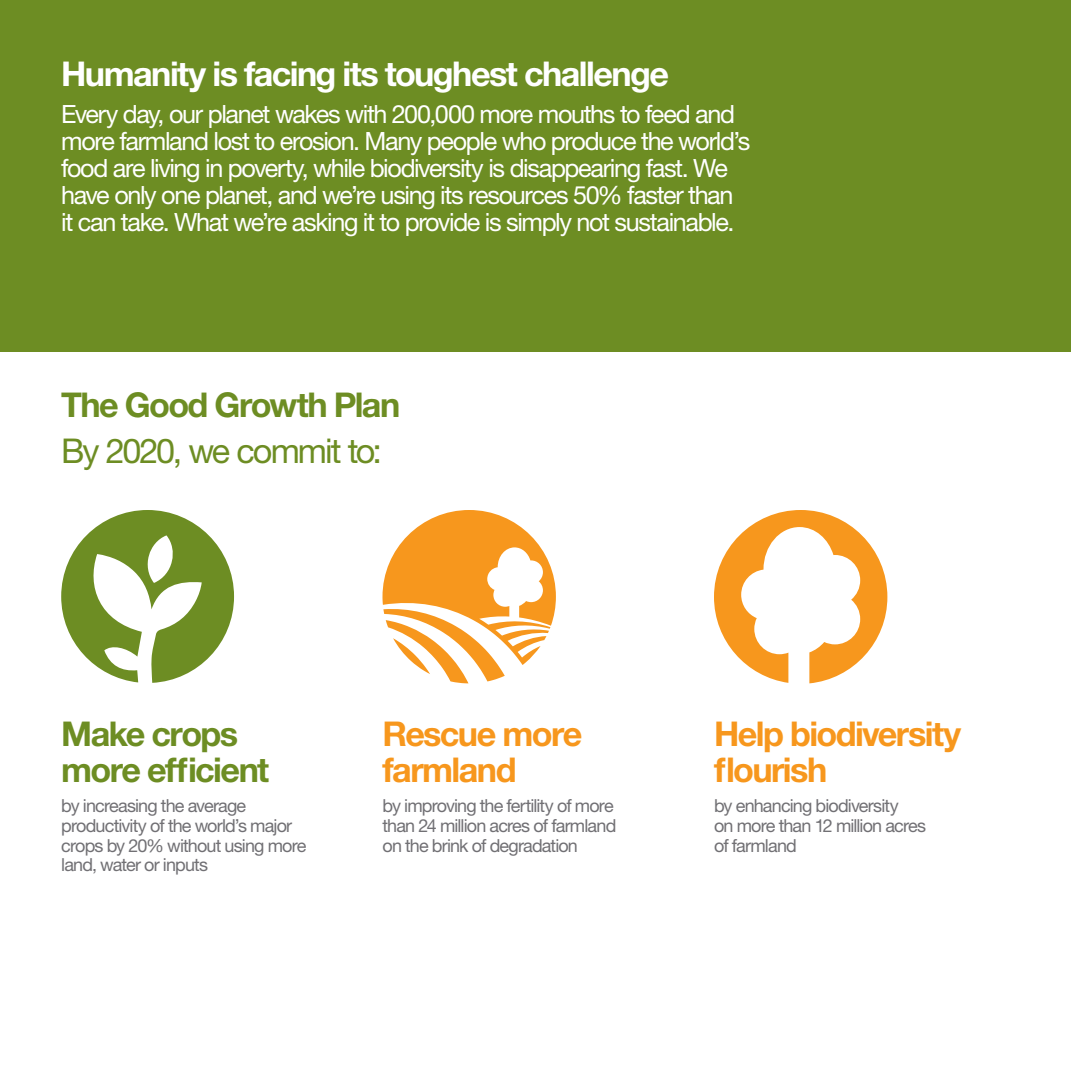
<style>
.page{position:relative;width:1071px;height:1071px;background:#fff}
.page>*{position:absolute;margin:0;border:0;box-sizing:border-box;transform-origin:0 0}
.t1{font:700 34.12px/36.1px "Helvetica Neue LT Std";letter-spacing:-.045em;color:#f7971d}
.t2{font:700 34.12px/36.1px "Helvetica Neue LT Std";letter-spacing:-.045em;color:#6d8d23}
.t3{font:700 34.12px "Helvetica Neue LT Std";letter-spacing:-.045em;color:#fff}
.t4{font:34.12px "Helvetica Neue LT Std";letter-spacing:-.055em;color:#6d8d23}
.t5{font:25.2px/26.9px "Helvetica Neue LT Std";letter-spacing:-.055em;color:#fff}
.t6{font:18.03px/19.8px "Helvetica Neue LT Std";letter-spacing:-.045em;color:#717074}
</style>
<div class="page">
<div style="left:0;top:0;width:1071px;height:352px;background:#6d8d23"></div>
<svg style="left:382px;top:510px;width:174px;height:173px"></svg>
<svg style="left:714px;top:510px;width:173px;height:173px"></svg>
<svg style="left:61px;top:510px;width:173px;height:173px"></svg>
<h1 class="t3" style="left:61px;top:52px;width:609px">Humanity is facing its toughest challenge</h1>
<p class="t5" style="left:61px;top:100px;width:691px">Every day, our planet wakes with 200,000 more mouths to feed and more farmland lost to erosion. Many people who produce the world’s food are living in poverty, while biodiversity is disappearing fast. We have only one planet, and we’re using its resources 50% faster than it can take. What we’re asking it to provide is simply not sustainable.</p>
<h1 class="t2" style="left:61px;top:386px;width:341px">The Good Growth Plan</h1>
<h1 class="t4" style="left:61px;top:431px;width:322px">By 2020, we commit to:</h1>
<h1 class="t2" style="left:61px;top:715px;width:210px">Make crops more efficient</h1>
<p class="t6" style="left:61px;top:795px;width:247px">by increasing the average productivity of the world’s major crops by 20% without using more land, water or inputs</p>
<h1 class="t1" style="left:382px;top:715px;width:202px">Rescue more farmland</h1>
<p class="t6" style="left:382px;top:795px;width:235px">by improving the fertility of more than 24 million acres of farmland on the brink of degradation</p>
<h1 class="t1" style="left:714px;top:715px;width:249px">Help biodiversity flourish</h1>
<p class="t6" style="left:714px;top:795px;width:214px">by enhancing biodiversity<br>on more than 12 million acres of farmland</p>
</div>
